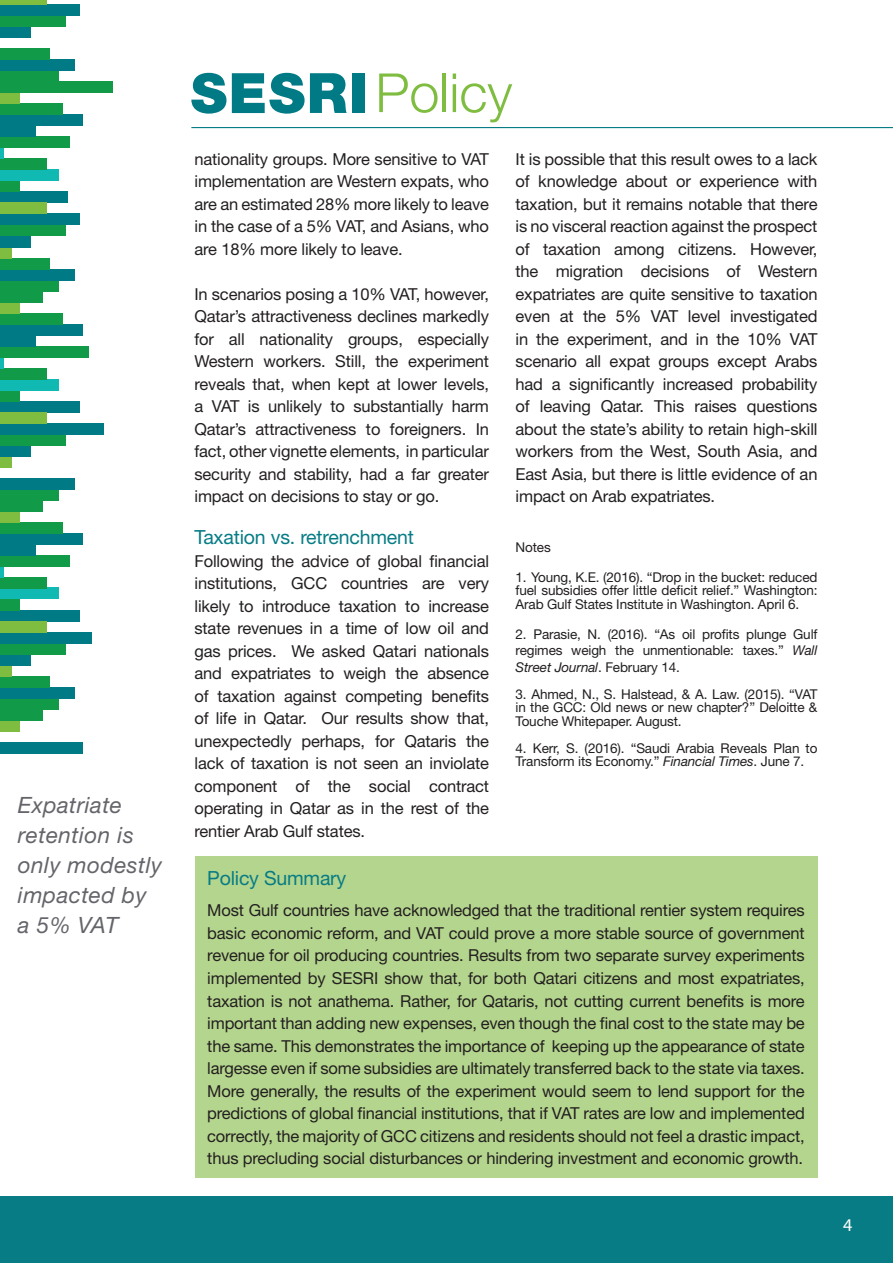
<style>
.page{position:relative;width:893px;height:1263px;background:#fff}
.page>*{position:absolute;margin:0;border:0;box-sizing:border-box;transform-origin:0 0}
.t1{font:300 54px "Helvetica Neue";color:#7fbd41}
.t2{font:italic 22.5px/30px "Helvetica Neue";letter-spacing:.02em;color:#64656a}
.t3{font:19.5px "Helvetica Neue";letter-spacing:-.01em;color:#077c85}
.t4{font:18px "Myriad Pro";color:#fff}
.t5{font:16.5px/22.5px "Helvetica Neue";letter-spacing:-.01em;color:#231f20;text-align:justify}
.t6{font:13.5px/13.5px "Helvetica Neue";letter-spacing:-.01em;color:#231f20;text-align:justify}
.s1{font-style:italic}
</style>
<div class="page">
<div style="left:0;top:1196px;width:893px;height:67px;background:#077c85"></div>
<div style="left:0;top:192px;width:67px;height:11px;background:#007b85"></div>
<div style="left:0;top:181px;width:20px;height:11px;background:#119a48"></div>
<div style="left:0;top:170px;width:58px;height:11px;background:#10bab2"></div>
<div style="left:0;top:159px;width:47px;height:11px;background:#119a48"></div>
<hr style="left:0;top:148px;width:4px;height:11px;background:#10bab2">
<div style="left:0;top:137px;width:70px;height:11px;background:#119a48"></div>
<div style="left:0;top:126px;width:35px;height:11px;background:#007b85"></div>
<div style="left:0;top:115px;width:82px;height:11px;background:#007b85"></div>
<div style="left:0;top:104px;width:62px;height:11px;background:#119a48"></div>
<div style="left:0;top:93px;width:20px;height:11px;background:#7fbd41"></div>
<div style="left:0;top:82px;width:113px;height:11px;background:#119a48"></div>
<div style="left:0;top:71px;width:58px;height:11px;background:#119a48"></div>
<div style="left:0;top:60px;width:75px;height:11px;background:#007b85"></div>
<div style="left:0;top:49px;width:50px;height:11px;background:#119a48"></div>
<div style="left:0;top:27px;width:30px;height:11px;background:#007b85"></div>
<div style="left:0;top:16px;width:65px;height:11px;background:#119a48"></div>
<div style="left:0;top:5px;width:80px;height:11px;background:#007b85"></div>
<div style="left:0;top:0;width:47px;height:5px;background:#7fbd41"></div>
<div style="left:0;top:401px;width:80px;height:11px;background:#007b85"></div>
<div style="left:0;top:390px;width:20px;height:11px;background:#119a48"></div>
<div style="left:0;top:379px;width:58px;height:11px;background:#10bab2"></div>
<div style="left:0;top:368px;width:47px;height:11px;background:#119a48"></div>
<hr style="left:0;top:357px;width:4px;height:11px;background:#10bab2">
<div style="left:0;top:346px;width:89px;height:11px;background:#119a48"></div>
<div style="left:0;top:335px;width:35px;height:11px;background:#007b85"></div>
<div style="left:0;top:324px;width:82px;height:11px;background:#007b85"></div>
<div style="left:0;top:313px;width:62px;height:11px;background:#119a48"></div>
<div style="left:0;top:302px;width:20px;height:11px;background:#7fbd41"></div>
<div style="left:0;top:291px;width:42px;height:11px;background:#119a48"></div>
<div style="left:0;top:280px;width:58px;height:11px;background:#119a48"></div>
<div style="left:0;top:269px;width:75px;height:11px;background:#007b85"></div>
<div style="left:0;top:258px;width:50px;height:11px;background:#119a48"></div>
<div style="left:0;top:247px;width:12px;height:11px;background:#7fbd41"></div>
<div style="left:0;top:236px;width:30px;height:11px;background:#007b85"></div>
<div style="left:0;top:225px;width:65px;height:11px;background:#119a48"></div>
<div style="left:0;top:214px;width:80px;height:11px;background:#007b85"></div>
<div style="left:0;top:203px;width:47px;height:11px;background:#7fbd41"></div>
<div style="left:0;top:610px;width:80px;height:11px;background:#007b85"></div>
<div style="left:0;top:599px;width:20px;height:11px;background:#119a48"></div>
<div style="left:0;top:588px;width:58px;height:11px;background:#10bab2"></div>
<div style="left:0;top:577px;width:47px;height:11px;background:#119a48"></div>
<hr style="left:0;top:566px;width:4px;height:11px;background:#10bab2">
<div style="left:0;top:555px;width:70px;height:11px;background:#119a48"></div>
<div style="left:0;top:544px;width:35px;height:11px;background:#007b85"></div>
<div style="left:0;top:533px;width:82px;height:11px;background:#007b85"></div>
<div style="left:0;top:522px;width:62px;height:11px;background:#119a48"></div>
<div style="left:0;top:511px;width:20px;height:11px;background:#7fbd41"></div>
<div style="left:0;top:500px;width:42px;height:11px;background:#119a48"></div>
<div style="left:0;top:489px;width:58px;height:11px;background:#119a48"></div>
<div style="left:0;top:478px;width:75px;height:11px;background:#007b85"></div>
<div style="left:0;top:456px;width:12px;height:11px;background:#7fbd41"></div>
<div style="left:0;top:445px;width:30px;height:11px;background:#007b85"></div>
<div style="left:0;top:434px;width:65px;height:11px;background:#119a48"></div>
<div style="left:0;top:423px;width:104px;height:11px;background:#007b85"></div>
<div style="left:0;top:412px;width:47px;height:11px;background:#7fbd41"></div>
<div style="left:0;top:742px;width:82px;height:11px;background:#007b85"></div>
<div style="left:0;top:720px;width:20px;height:11px;background:#7fbd41"></div>
<div style="left:0;top:709px;width:42px;height:11px;background:#119a48"></div>
<div style="left:0;top:698px;width:58px;height:11px;background:#119a48"></div>
<div style="left:0;top:687px;width:75px;height:11px;background:#007b85"></div>
<div style="left:0;top:676px;width:50px;height:11px;background:#119a48"></div>
<div style="left:0;top:665px;width:12px;height:11px;background:#7fbd41"></div>
<div style="left:0;top:654px;width:30px;height:11px;background:#007b85"></div>
<div style="left:0;top:643px;width:65px;height:11px;background:#119a48"></div>
<div style="left:0;top:632px;width:92px;height:11px;background:#007b85"></div>
<div style="left:0;top:621px;width:47px;height:11px;background:#7fbd41"></div>
<hr style="left:191px;top:127px;width:702px;height:1px;background:#077c85">
<svg style="left:191px;top:73px;width:35px;height:41px"></svg>
<svg style="left:232px;top:73px;width:115px;height:41px"></svg>
<div style="left:352px;top:73px;width:12px;height:40px;background:#007b85"></div>
<div style="left:195px;top:857px;width:622px;height:321px;background:#b4d58d"></div>
<h2 class="t2" style="left:18px;top:789px;width:146px">Expatriate retention is only modestly impacted by a 5% VAT</h2>
<h1 class="t1" style="left:375px;top:60px;width:139px">Policy</h1>
<p class="t5" style="left:195px;top:147px;width:296px">nationality groups. More sensitive to VAT implementation are Western expats, who are an estimated 28% more likely to leave in the case of a 5% VAT, and Asians, who are 18% more likely to leave.</p>
<p class="t5" style="left:195px;top:282px;width:296px">In scenarios posing a 10% VAT, however, Qatar’s attractiveness declines markedly for all nationality groups, especially Western workers. Still, the experiment reveals that, when kept at lower levels, a VAT is unlikely to substantially harm Qatar’s attractiveness to foreigners. In fact, other vignette elements, in particular security and stability, had a far greater impact on decisions to stay or go.</p>
<p class="t3" style="left:195px;top:526px;width:221px">Taxation vs. retrenchment</p>
<p class="t5" style="left:195px;top:549px;width:296px">Following the advice of global financial institutions, GCC countries are very likely to introduce taxation to increase state revenues in a time of low oil and gas prices. We asked Qatari nationals and expatriates to weigh the absence of taxation against competing benefits of life in Qatar. Our results show that, unexpectedly perhaps, for Qataris the lack of taxation is not seen an inviolate component of the social contract operating in Qatar as in the rest of the rentier Arab Gulf states.</p>
<p class="t5" style="left:516px;top:147px;width:303px">It is possible that this result owes to a lack of knowledge about or experience with taxation, but it remains notable that there is no visceral reaction against the prospect of taxation among citizens. However, the migration decisions of Western expatriates are quite sensitive to taxation even at the 5% VAT level investigated in the experiment, and in the 10% VAT scenario all expat groups except Arabs had a significantly increased probability of leaving Qatar. This raises questions about the state’s ability to retain high-skill workers from the West, South Asia, and East Asia, but there is little evidence of an impact on Arab expatriates.</p>
<p class="t6" style="left:516px;top:540px;width:37px">Notes</p>
<p class="t6" style="left:516px;top:570px;width:303px">1. Young, K.E. (2016). “Drop in the bucket: reduced fuel subsidies offer little deficit relief.” Washington:<br>Arab Gulf States Institute in Washington. April 6.</p>
<p class="t6" style="left:516px;top:625px;width:303px;line-height:16.5px">2. Parasie, N. (2016). “As oil profits plunge Gulf regimes weigh the unmentionable: taxes.” <span class="s1">Wall Street Journal</span>. February 14.</p>
<p class="t6" style="left:516px;top:687px;width:303px">3. Ahmed, N., S. Halstead, &amp; A. Law. (2015). “VAT in the GCC: Old news or new chapter?” Deloitte &amp; Touche Whitepaper. August.</p>
<p class="t6" style="left:516px;top:741px;width:303px">4. Kerr, S. (2016). “Saudi Arabia Reveals Plan to<br>Transform its Economy.” <span class="s1">Financial Times</span>. June 7.</p>
<p class="t3" style="left:207px;top:866px;width:141px">Policy Summary</p>
<p class="t5" style="left:207px;top:899px;width:599px">Most Gulf countries have acknowledged that the traditional rentier system requires basic economic reform, and VAT could prove a more stable source of government revenue for oil producing countries. Results from two separate survey experiments implemented by SESRI show that, for both Qatari citizens and most expatriates, taxation is not anathema. Rather, for Qataris, not cutting current benefits is more important than adding new expenses, even though the final cost to the state may be the same. This demonstrates the importance of keeping up the appearance of state largesse even if some subsidies are ultimately transferred back to the state via taxes.<br>More generally, the results of the experiment would seem to lend support for the predictions of global financial institutions, that if VAT rates are low and implemented correctly, the majority of GCC citizens and residents should not feel a drastic impact, thus precluding social disturbances or hindering investment and economic growth.</p>
<p class="t4" style="left:843px;top:1214px;width:11px">4</p>
</div>
